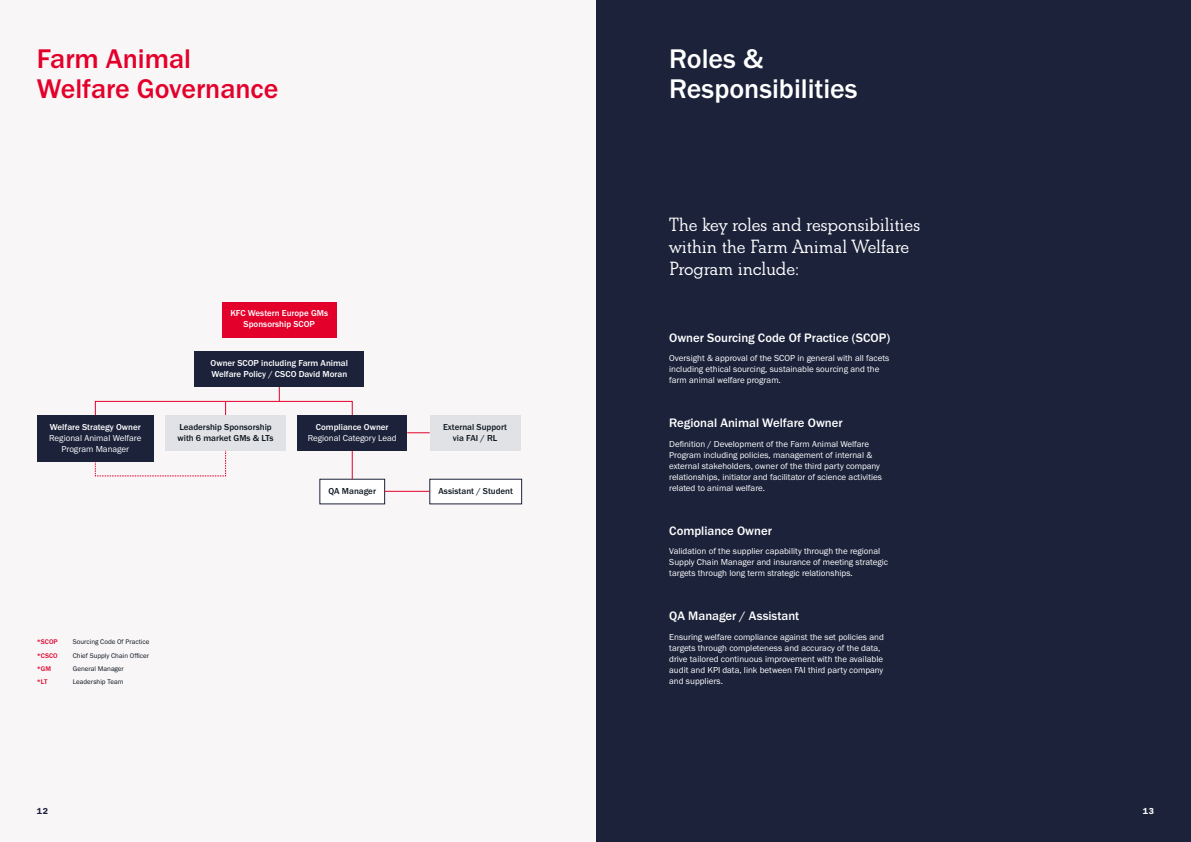
<style>
.page{position:relative;width:1191px;height:842px;background:#fff}
.page>*{position:absolute;margin:0;border:0;box-sizing:border-box;transform-origin:0 0}
.Sub-section_Title_V2{font:500 28px/30px "Franklin Gothic URW";color:#e3002b}
.Sub-section_Title_V2-2{font:500 28px/30px "Franklin Gothic URW";color:#fff}
.Large_Intro_1_1{font:600 20px/22px "Beton EF";letter-spacing:-.01em;color:#fff}
.Big_Paragraph_Frankl{font:500 12.7px "Franklin Gothic URW";color:#fff}
.NoIndentBasic{font:9px/11px "Franklin Gothic URW Boo";color:#fff}
.NoIndentBasic-2{font:500 9px/11px "Franklin Gothic URW";color:#fff;text-align:center}
.NoIndentBasic-3{font:500 9px/11px "Franklin Gothic URW";color:#0d1720}
.t1{font:9px "Franklin Gothic URW Dem";color:#fff}
.t2{font:9px "Franklin Gothic URW Dem";color:#1b223a}
.t3{font:7px "Franklin Gothic URW Boo";color:#0d1720}
.t4{font:500 7px "Franklin Gothic URW";color:#e3002b}
.s1{font-family:"Franklin Gothic URW";font-weight:500}
</style>
<div class="page">
<div style="left:595px;top:0;width:596px;height:842px;background:#1b223a"></div>
<div style="left:0;top:0;width:595px;height:842px;background:#f9f6f7"></div>
<svg style="left:279px;top:387px;width:1px;height:14px"></svg>
<div style="left:95px;top:401px;width:257px;height:15px;border:1px solid #e3002b"></div>
<div style="left:222px;top:302px;width:114px;height:35px;background:#e3002b"></div>
<div style="left:194px;top:351px;width:170px;height:36px;background:#1b223a"></div>
<div style="left:37px;top:415px;width:117px;height:47px;background:#1b223a"></div>
<div style="left:297px;top:415px;width:110px;height:36px;background:#1b223a"></div>
<div style="left:165px;top:415px;width:121px;height:36px;background:#e1e2e5"></div>
<div style="left:430px;top:415px;width:90px;height:36px;background:#e1e2e5"></div>
<div style="left:320px;top:479px;width:65px;height:25px;background:#fff"></div>
<div style="left:430px;top:479px;width:91px;height:25px;background:#fff"></div>
<svg style="left:95px;top:450px;width:131px;height:27px"></svg>
<hr style="left:385px;top:491px;width:45px;height:1px;background:#e3002b">
<svg style="left:407px;top:432px;width:23px;height:1px"></svg>
<svg style="left:352px;top:451px;width:1px;height:28px"></svg>
<p class="Sub-section_Title_V2" style="left:37px;top:43px;width:243px">Farm Animal<br>Welfare Governance</p>
<p class="NoIndentBasic-2" style="left:230px;top:308px;width:99px">KFC Western Europe GMs<br>Sponsorship SCOP</p>
<p class="NoIndentBasic-2" style="left:211px;top:357px;width:139px;text-align:left">Owner SCOP including Farm Animal<br>Welfare Policy / CSCO David Moran</p>
<p class="NoIndentBasic" style="left:49px;top:421px;width:94px;text-align:center"><span class="s1">Welfare Strategy Owner<br></span>Regional Animal Welfare<br>Program Manager</p>
<p class="NoIndentBasic" style="left:308px;top:421px;width:90px;text-align:center"><span class="s1">Compliance Owner<br></span>Regional Category Lead</p>
<p class="NoIndentBasic-3" style="left:178px;top:421px;width:98px">Leadership Sponsorship with 6 market GMs &amp; LTs</p>
<p class="NoIndentBasic-3" style="left:443px;top:421px;width:65px;text-align:center">External Support via FAI / RL</p>
<p class="t4" style="left:37px;top:638px;width:22px">*SCOP</p>
<p class="t3" style="left:73px;top:638px;width:78px">Sourcing Code Of Practice</p>
<p class="t4" style="left:37px;top:651px;width:22px">*CSCO</p>
<p class="t3" style="left:73px;top:651px;width:78px">Chief Supply Chain Officer</p>
<p class="t4" style="left:37px;top:664px;width:16px">*GM</p>
<p class="t3" style="left:73px;top:664px;width:53px">General Manager</p>
<p class="t4" style="left:37px;top:677px;width:12px">*LT</p>
<p class="t3" style="left:73px;top:677px;width:52px">Leadership Team</p>
<p class="t2" style="left:37px;top:805px;width:13px">12</p>
<p class="NoIndentBasic-3" style="left:328px;top:485px;width:49px">QA Manager</p>
<p class="NoIndentBasic-3" style="left:438px;top:485px;width:76px">Assistant / Student</p>
<p class="Sub-section_Title_V2-2" style="left:669px;top:43px;width:190px">Roles &amp;<br>Responsibilities</p>
<p class="Large_Intro_1_1" style="left:669px;top:214px;width:253px">The key roles and responsibilities within the Farm Animal Welfare<br>Program include:</p>
<p class="Big_Paragraph_Frankl" style="left:669px;top:330px;width:222px">Owner Sourcing Code Of Practice (SCOP)</p>
<p class="NoIndentBasic" style="left:669px;top:353px;width:222px">Oversight &amp; approval of the SCOP in general with all facets including ethical sourcing, sustainable sourcing and the farm animal welfare program.</p>
<p class="Big_Paragraph_Frankl" style="left:669px;top:415px;width:175px">Regional Animal Welfare Owner</p>
<p class="NoIndentBasic" style="left:669px;top:438px;width:214px">Definition / Development of the Farm Animal Welfare Program including policies, management of internal &amp; external stakeholders, owner of the third party company relationships, initiator and facilitator of science activities related to animal welfare.</p>
<p class="Big_Paragraph_Frankl" style="left:669px;top:522px;width:104px">Compliance Owner</p>
<p class="NoIndentBasic" style="left:669px;top:545px;width:220px">Validation of the supplier capability through the regional<br>Supply Chain Manager and insurance of meeting strategic targets through long term strategic relationships.</p>
<p class="Big_Paragraph_Frankl" style="left:669px;top:608px;width:132px">QA Manager / Assistant</p>
<p class="NoIndentBasic" style="left:669px;top:631px;width:216px">Ensuring welfare compliance against the set policies and targets through completeness and accuracy of the data, drive tailored continuous improvement with the available audit and KPI data, link between FAI third party company and suppliers.</p>
<p class="t1" style="left:1142px;top:805px;width:13px">13</p>
</div>
